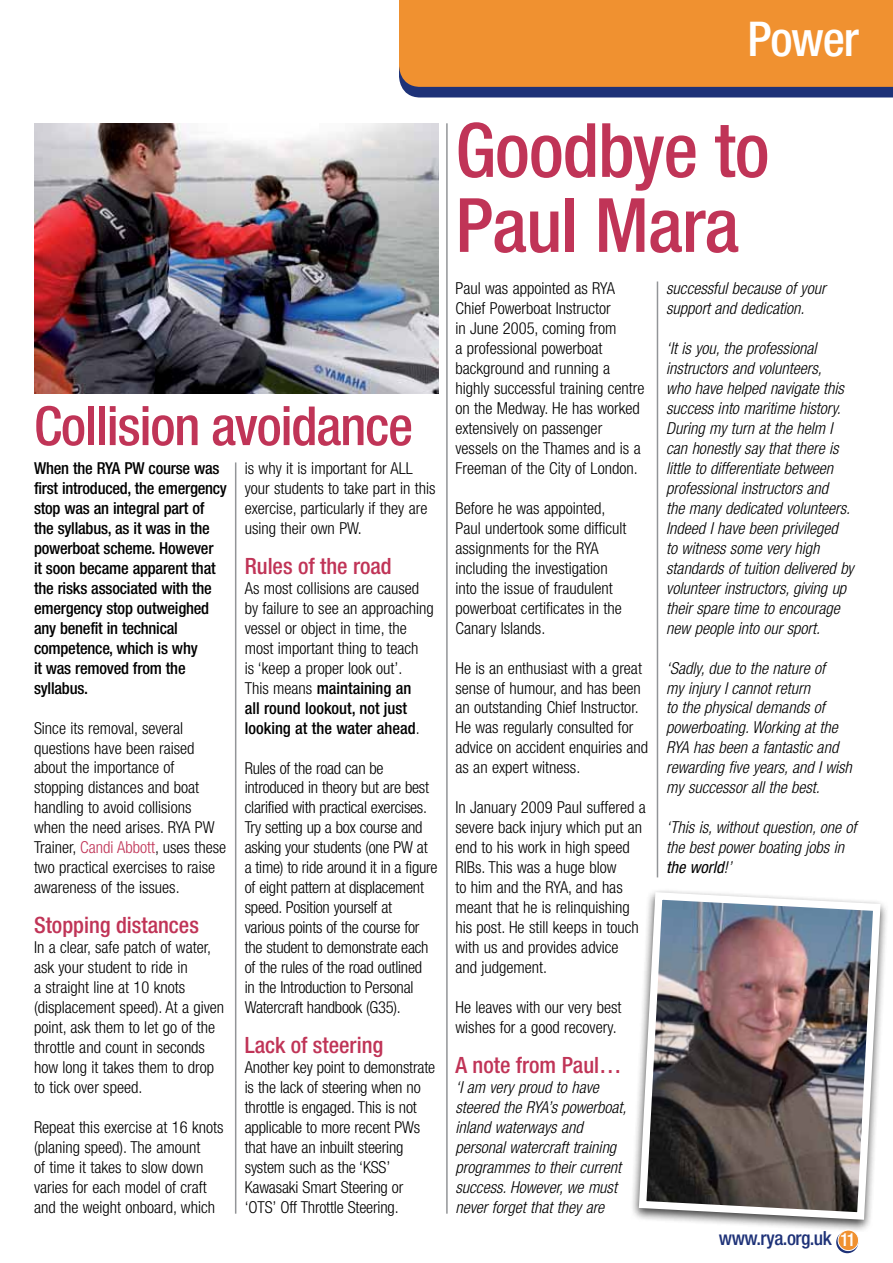
<style>
.page{position:relative;width:893px;height:1263px;background:#fff}
.page>*{position:absolute;margin:0;border:0;box-sizing:border-box;transform-origin:0 0}
.t1{font:500 condensed 75px/75px "Helvetica Neue LT Std";letter-spacing:-.01em;color:#c03457}
.t2{font:500 condensed 54px "Helvetica Neue LT Std";letter-spacing:-.02em;color:#c03457}
.t3{font:500 condensed 48px "Helvetica Neue LT Std";letter-spacing:-.025em;color:#fff}
.t4{font:500 condensed 22.5px "Helvetica Neue LT Std";color:#c03457}
.t5{font:500 condensed 19.5px "Helvetica Neue LT Std";letter-spacing:-.025em;color:#1e3278}
.t6{font:300 condensed 16.5px/20px "Helvetica Neue LT Std";color:#000}
.t7{font:italic 300 condensed 16.5px/20px "Helvetica Neue LT Std";color:#000}
.t8{font:500 condensed 16.5px/20px "Helvetica Neue LT Std";letter-spacing:-.015em;color:#000}
.s1{color:#c03457}
.s2{font-weight:500}
.s3{font-weight:400}
.s4{font-size:18px;color:#fff}
</style>
<div class="page">
<div style="left:402px;top:87px;width:491px;height:10px;background:#1e3278"></div>
<div style="left:399px;top:0;width:494px;height:87px;background:#f09130"></div>
<img style="left:34px;top:123px;width:405px;height:270px">
<hr style="left:446px;top:123px;width:2px;height:1091px;background:#939598">
<hr style="left:657px;top:281px;width:1px;height:596px;background:#939598">
<hr style="left:235px;top:462px;width:1px;height:752px;background:#939598">
<div style="left:629px;top:887px;width:259px;height:345px;background:#000;opacity:.75"></div>
<img style="left:635px;top:888px;width:249px;height:335px">
<svg style="left:836px;top:1231px;width:22px;height:22px"></svg>
<div style="left:838px;top:1230px;width:21px;height:20px;background:#f09130;border-radius:50%"></div>
<div style="left:838px;top:1230px;width:21px;height:21px;border:1px solid #fff;border-radius:50%"></div>
<h3 class="t3" style="left:748px;top:10px;width:113px">Power</h3>
<h2 class="t2" style="left:34px;top:394px;width:381px">Collision avoidance</h2>
<p class="t8" style="left:34px;top:458px;width:194px">When the RYA PW course was first introduced, the emergency stop was an integral part of the syllabus, as it was in the powerboat scheme. However<br>it soon became apparent that the risks associated with the emergency stop outweighed any benefit in technical competence, which is why<br>it was removed from the syllabus.</p>
<p class="t6" style="left:34px;top:717px;width:194px">Since its removal, several questions have been raised about the importance of stopping distances and boat handling to avoid collisions when the need arises. RYA PW<br>Trainer, <span class="s1">Candi Abbott</span>, uses these two practical exercises to raise awareness of the issues.</p>
<h3 class="t4" style="left:34px;top:912px;width:166px">Stopping distances</h3>
<p class="t6" style="left:34px;top:937px;width:192px">In a clear, safe patch of water, ask your student to ride in<br>a straight line at 10 knots (displacement speed). At a given point, ask them to let go of the throttle and count in seconds how long it takes them to drop to tick over speed.</p>
<p class="t6" style="left:34px;top:1117px;width:191px">Repeat this exercise at 16 knots (planing speed). The amount<br>of time it takes to slow down varies for each model of craft and the weight onboard, which</p>
<p class="t6" style="left:245px;top:458px;width:192px">is why it is important for ALL your students to take part in this exercise, particularly if they are using their own PW.</p>
<h3 class="t4" style="left:245px;top:552px;width:149px">Rules of the road</h3>
<p class="t6" style="left:245px;top:578px;width:191px">As most collisions are caused by failure to see an approaching vessel or object in time, the most important thing to teach<br>is ‘keep a proper look out’.<br>This means <span class="s2">maintaining an<br>all round lookout, not just looking at the water ahead</span>.</p>
<p class="t6" style="left:245px;top:757px;width:194px">Rules of the road can be introduced in theory but are best clarified with practical exercises.<br>Try setting up a box course and asking your students (one PW at a time) to ride around it in a figure of eight pattern at displacement speed. Position yourself at<br>various points of the course for the student to demonstrate each of the rules of the road outlined<br>in the Introduction to Personal<br>Watercraft handbook (G35).</p>
<h3 class="t4" style="left:245px;top:1032px;width:140px">Lack of steering</h3>
<p class="t6" style="left:245px;top:1057px;width:192px">Another key point to demonstrate is the lack of steering when no throttle is engaged. This is not applicable to more recent PWs that have an inbuilt steering system such as the ‘KSS’<br>Kawasaki Smart Steering or ‘OTS’ Off Throttle Steering.</p>
<h1 class="t1" style="left:455px;top:112px;width:316px">Goodbye to<br>Paul Mara</h1>
<p class="t6" style="left:455px;top:278px;width:190px">Paul was appointed as RYA<br>Chief Powerboat Instructor<br>in June 2005, coming from<br>a professional powerboat background and running a highly successful training centre on the Medway. He has worked extensively on passenger vessels on the Thames and is a<br>Freeman of the City of London.</p>
<p class="t6" style="left:455px;top:498px;width:172px">Before he was appointed,<br>Paul undertook some difficult assignments for the RYA including the investigation into the issue of fraudulent powerboat certificates in the<br>Canary Islands.</p>
<p class="t6" style="left:455px;top:657px;width:194px">He is an enthusiast with a great sense of humour, and has been an outstanding Chief Instructor.<br>He was regularly consulted for advice on accident enquiries and as an expert witness.</p>
<p class="t6" style="left:455px;top:797px;width:192px">In January 2009 Paul suffered a severe back injury which put an end to his work in high speed<br>RIBs. This was a huge blow<br>to him and the RYA, and has meant that he is relinquishing his post. He still keeps in touch with us and provides advice<br>and judgement.</p>
<p class="t6" style="left:455px;top:997px;width:167px">He leaves with our very best wishes for a good recovery.</p>
<h3 class="t4" style="left:455px;top:1052px;width:168px">A note from Paul…</h3>
<p class="t7" style="left:455px;top:1078px;width:173px">‘I am very proud to have steered the RYA’s powerboat, inland waterways and personal watercraft training programmes to their current success. However, we must never forget that they are</p>
<p class="t7" style="left:666px;top:278px;width:161px">successful because of your support and dedication.</p>
<p class="t7" style="left:666px;top:338px;width:189px">‘It is you, the professional instructors and volunteers,<br>who have helped navigate this success into maritime history.<br>During my turn at the helm I can honestly say that there is little to differentiate between professional instructors and<br>the many dedicated volunteers.<br>Indeed I have been privileged<br>to witness some very high standards of tuition delivered by volunteer instructors, giving up their spare time to encourage new people into our sport.</p>
<p class="t7" style="left:666px;top:658px;width:187px">‘Sadly, due to the nature of<br>my injury I cannot return<br>to the physical demands of powerboating. Working at the<br>RYA has been a fantastic and rewarding five years, and I wish my successor all the best.</p>
<p class="t7" style="left:666px;top:818px;width:192px">‘This is, without question, one of the best power boating jobs in <span class="s3">the world</span>!’</p>
<p class="t5" style="left:719px;top:1226px;width:138px">www.rya.org.uk <span class="s4">11</span></p>
</div>
